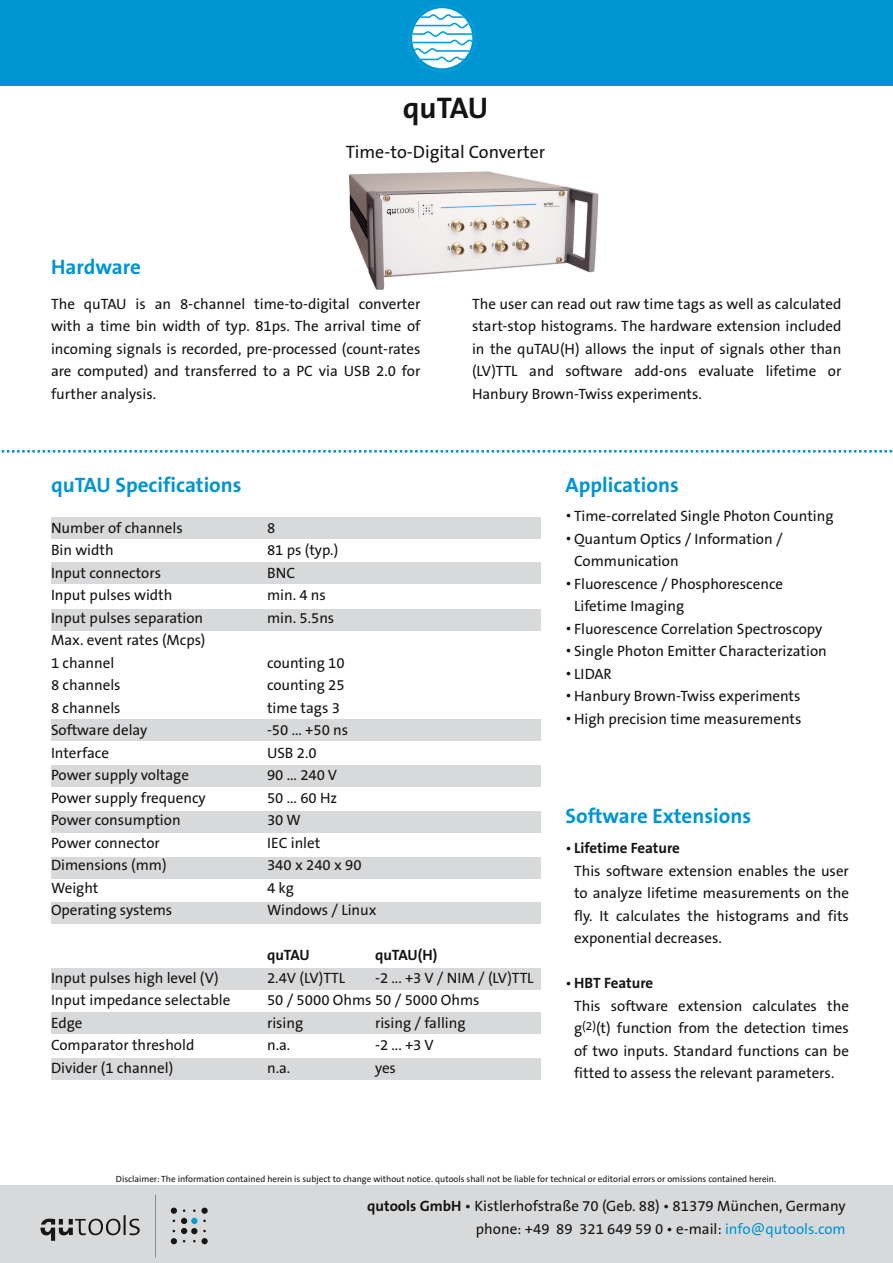
<style>
.page{position:relative;width:893px;height:1263px;background:#fff}
.page>*{position:absolute;margin:0;border:0;box-sizing:border-box;transform-origin:0 0}
.t1{font:700 30px "The Sans B7";letter-spacing:-.01em;color:#161413}
.t2{font:700 21px "The Sans B7";color:#0095d2}
.t3{font:18px "The Sans B5 Plain";color:#161413}
.t4{font:15px/22.5px "The Sans B5 Plain";color:#161413;text-align:justify}
.t5{font:700 15px "The Sans B7";color:#161413}
.t6{font:9px "The Sans B5 Plain";color:#161413}
.s1{font-family:"The Sans B5 Plain";font-weight:400}
.s2{font-family:"The Sans B7";font-weight:700}
.s3{color:#0095d2}
</style>
<div class="page">
<img style="left:348px;top:171px;width:251px;height:119px">
<div style="left:51px;top:968px;width:489px;height:21px;background:#d8d9da"></div>
<div style="left:51px;top:902px;width:489px;height:21px;background:#d8d9da"></div>
<div style="left:51px;top:812px;width:489px;height:21px;background:#d8d9da"></div>
<div style="left:51px;top:766px;width:489px;height:21px;background:#d8d9da"></div>
<div style="left:51px;top:720px;width:489px;height:21px;background:#d8d9da"></div>
<div style="left:51px;top:609px;width:489px;height:21px;background:#d8d9da"></div>
<div style="left:51px;top:562px;width:489px;height:21px;background:#d8d9da"></div>
<div style="left:51px;top:518px;width:489px;height:21px;background:#d8d9da"></div>
<div style="left:0;top:1185px;width:893px;height:78px;background:#d8d9da"></div>
<div style="left:0;top:0;width:893px;height:85px;background:#0095d2"></div>
<svg style="left:1px;top:450px;width:892px;height:2px"></svg>
<div style="left:201px;top:1207px;width:7px;height:7px;background:#181615;border-radius:50%"></div>
<div style="left:201px;top:1238px;width:7px;height:6px;background:#181615;border-radius:50%"></div>
<svg style="left:40px;top:1215px;width:100px;height:26px"></svg>
<svg style="left:155px;top:1195px;width:1px;height:62px"></svg>
<div style="left:171px;top:1207px;width:6px;height:7px;background:#181615;border-radius:50%"></div>
<svg style="left:171px;top:1218px;width:26px;height:26px"></svg>
<div style="left:51px;top:857px;width:489px;height:21px;background:#d8d9da"></div>
<div style="left:51px;top:1012px;width:489px;height:21px;background:#d8d9da"></div>
<div style="left:51px;top:1058px;width:489px;height:21px;background:#d8d9da"></div>
<svg style="left:412px;top:8px;width:61px;height:61px"></svg>
<h1 class="t1" style="left:403px;top:92px;width:87px">quTAU</h1>
<p class="t3" style="left:346px;top:142px;width:201px">Time-to-Digital Converter</p>
<h2 class="t2" style="left:51px;top:256px;width:91px">Hardware</h2>
<p class="t4" style="left:51px;top:293px;width:371px">The quTAU is an 8-channel time-to-digital converter with a time bin width of typ. 81ps. The arrival time of incoming signals is recorded, pre-processed (count-rates are computed) and transferred to a PC via USB 2.0 for further analysis.</p>
<p class="t4" style="left:472px;top:293px;width:371px">The user can read out raw time tags as well as calculated start-stop histograms. The hardware extension included in the quTAU(H) allows the input of signals other than (LV)TTL and software add-ons evaluate lifetime or Hanbury Brown-Twiss experiments.</p>
<h2 class="t2" style="left:51px;top:473px;width:192px">quTAU Specifications</h2>
<h2 class="t2" style="left:566px;top:473px;width:115px">Applications</h2>
<p class="t4" style="left:566px;top:505px;width:269px">•Time-correlated Single Photon Counting</p>
<p class="t4" style="left:574px;top:528px;width:210px;text-indent:-9px">•Quantum Optics / Information /<br>Communication</p>
<p class="t4" style="left:574px;top:573px;width:211px;text-indent:-9px">•Fluorescence / Phosphorescence<br>Lifetime Imaging</p>
<p class="t4" style="left:566px;top:618px;width:258px">•Fluorescence Correlation Spectroscopy</p>
<p class="t4" style="left:566px;top:640px;width:263px">•Single Photon Emitter Characterization</p>
<p class="t4" style="left:566px;top:663px;width:48px">•LIDAR</p>
<p class="t4" style="left:566px;top:685px;width:236px">•Hanbury Brown-Twiss experiments</p>
<p class="t4" style="left:566px;top:708px;width:237px">•High precision time measurements</p>
<p class="t4" style="left:51px;top:517px;width:133px">Number of channels</p>
<p class="t4" style="left:267px;top:517px;width:10px">8</p>
<p class="t4" style="left:51px;top:539px;width:64px">Bin width</p>
<p class="t4" style="left:267px;top:539px;width:73px">81 ps (typ.)</p>
<p class="t4" style="left:51px;top:562px;width:112px">Input connectors</p>
<p class="t4" style="left:267px;top:562px;width:30px">BNC</p>
<p class="t4" style="left:51px;top:584px;width:123px">Input pulses width</p>
<p class="t4" style="left:267px;top:584px;width:60px">min. 4 ns</p>
<p class="t4" style="left:51px;top:607px;width:154px">Input pulses separation</p>
<p class="t4" style="left:267px;top:607px;width:69px">min. 5.5ns</p>
<p class="t4" style="left:51px;top:629px;width:156px">Max. event rates (Mcps)<br>1 channel</p>
<p class="t4" style="left:267px;top:652px;width:79px">counting 10</p>
<p class="t4" style="left:51px;top:674px;width:71px">8 channels</p>
<p class="t4" style="left:267px;top:674px;width:79px">counting 25</p>
<p class="t4" style="left:51px;top:697px;width:71px">8 channels</p>
<p class="t4" style="left:267px;top:697px;width:74px">time tags 3</p>
<p class="t4" style="left:51px;top:719px;width:98px">Software delay</p>
<p class="t4" style="left:267px;top:719px;width:83px">-50 ... +50 ns</p>
<p class="t4" style="left:51px;top:742px;width:60px">Interface</p>
<p class="t4" style="left:267px;top:742px;width:51px">USB 2.0</p>
<p class="t4" style="left:51px;top:764px;width:139px">Power supply voltage</p>
<p class="t4" style="left:267px;top:764px;width:72px">90 ... 240 V</p>
<p class="t4" style="left:51px;top:787px;width:156px">Power supply frequency</p>
<p class="t4" style="left:267px;top:787px;width:72px">50 ... 60 Hz</p>
<p class="t4" style="left:51px;top:809px;width:131px">Power consumption</p>
<p class="t4" style="left:267px;top:809px;width:35px">30W</p>
<p class="t4" style="left:51px;top:832px;width:110px">Power connector</p>
<p class="t4" style="left:267px;top:832px;width:55px">IEC inlet</p>
<p class="t4" style="left:51px;top:854px;width:117px">Dimensions (mm)</p>
<p class="t4" style="left:267px;top:854px;width:96px">340 x 240 x 90</p>
<p class="t4" style="left:51px;top:877px;width:49px">Weight</p>
<p class="t4" style="left:267px;top:877px;width:28px">4 kg</p>
<p class="t4" style="left:51px;top:899px;width:123px">Operating systems</p>
<p class="t4" style="left:267px;top:899px;width:111px">Windows / Linux</p>
<p class="t5" style="left:267px;top:947px;width:44px">quTAU</p>
<p class="t5" style="left:375px;top:947px;width:64px">quTAU(H)</p>
<p class="t4" style="left:51px;top:967px;width:169px">Input pulses high level (V)</p>
<p class="t4" style="left:267px;top:967px;width:80px">2.4V (LV)TTL</p>
<p class="t4" style="left:375px;top:967px;width:160px">-2 ... +3 V / NIM / (LV)TTL</p>
<p class="t4" style="left:51px;top:989px;width:181px">Input impedance selectable</p>
<p class="t4" style="left:267px;top:989px;width:214px">50 / 5000 Ohms 50 / 5000 Ohms</p>
<p class="t4" style="left:51px;top:1012px;width:33px">Edge</p>
<p class="t4" style="left:267px;top:1012px;width:38px">rising</p>
<p class="t4" style="left:375px;top:1012px;width:92px">rising / falling</p>
<p class="t4" style="left:51px;top:1034px;width:145px">Comparator threshold</p>
<p class="t4" style="left:267px;top:1034px;width:25px">n.a.</p>
<p class="t4" style="left:375px;top:1034px;width:60px">-2 ... +3 V</p>
<p class="t4" style="left:51px;top:1057px;width:124px">Divider (1 channel)</p>
<p class="t4" style="left:267px;top:1057px;width:25px">n.a.</p>
<p class="t4" style="left:375px;top:1057px;width:22px">yes</p>
<h2 class="t2" style="left:566px;top:805px;width:187px">Software Extensions</h2>
<p class="t5" style="left:566px;top:840px;width:116px"><span class="s1">•</span>Lifetime Feature</p>
<p class="t4" style="left:574px;top:860px;width:276px">This software extension enables the user to analyze lifetime measurements on the fly. It calculates the histograms and fits exponential decreases.</p>
<p class="t5" style="left:566px;top:975px;width:89px"><span class="s1">•</span>HBT Feature</p>
<p class="t4" style="left:574px;top:995px;width:276px">This software extension calculates the g<sup>(2)</sup>(t) function from the detection times of two inputs. Standard functions can be fitted to assess the relevant parameters.</p>
<p class="t6" style="left:116px;top:1174px;width:662px">Disclaimer: The information contained herein is subject to change without notice. qutools shall not be liable for technical or editorial errors or omissions contained herein.</p>
<p class="t4" style="left:367px;top:1195px;width:480px;text-align:right"><span class="s2">qutools GmbH</span> • Kistlerhofstraße 70 (Geb. 88) • 81379 München, Germany phone: +49 89 321 649 59 0 • e-mail: <span class="s3">info@qutools.com</span></p>
</div>
